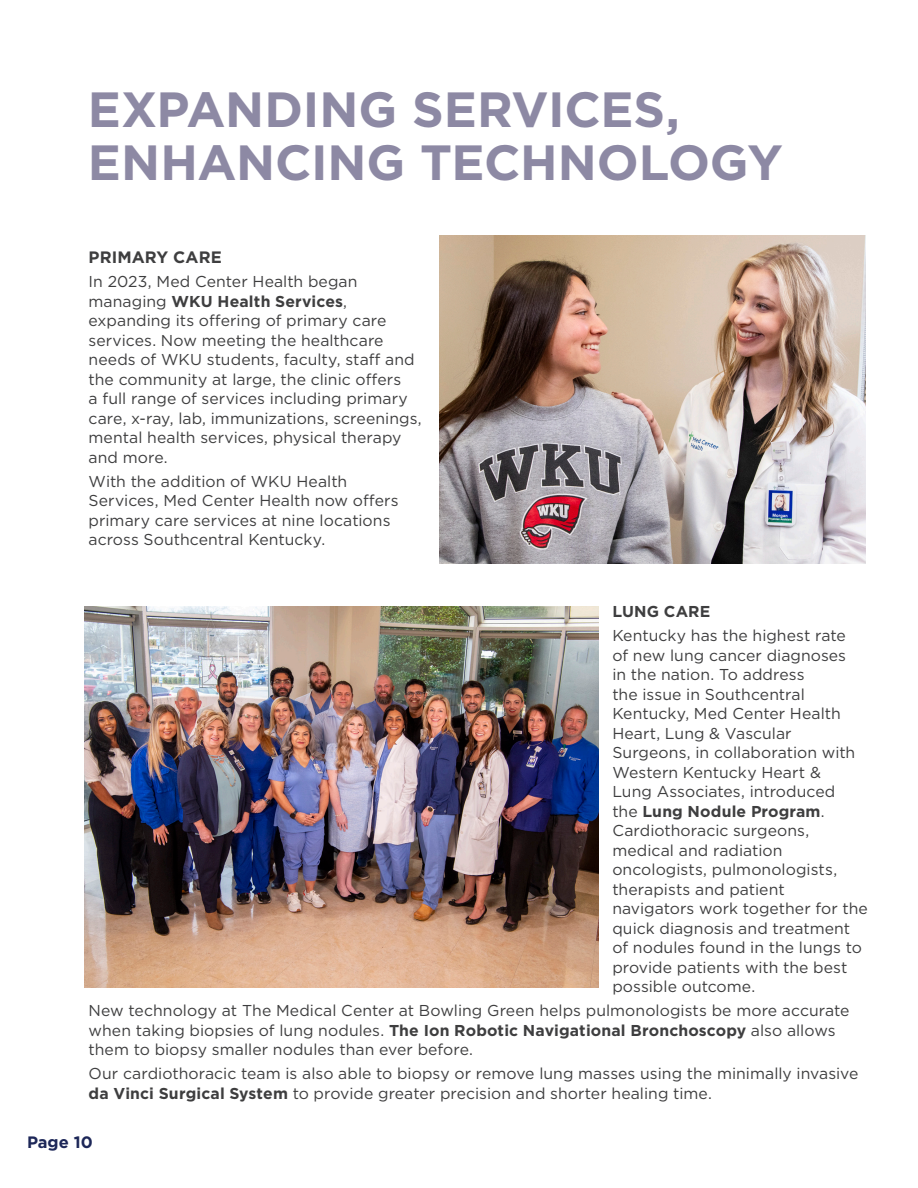
<style>
.page{position:relative;width:918px;height:1188px;background:#fff}
.page>*{position:absolute;margin:0;border:0;box-sizing:border-box;transform-origin:0 0}
.t1{font:700 49.5px "Gotham";letter-spacing:-.005em;color:#8d89a4}
.t2{font:700 16.5px "Gotham";letter-spacing:.005em;color:#3e3e3f}
.t3{font:15.75px/19.5px "Gotham";letter-spacing:.005em;color:#3e3e3f}
.t4{font:700 15.75px "Gotham";letter-spacing:.01em;color:#3e3e3f}
.s1{font-weight:700}
</style>
<div class="page">
<img style="left:440px;top:235px;width:425px;height:328px">
<img style="left:84px;top:606px;width:515px;height:381px">
<p class="t1" style="left:88px;top:77px;width:594px">EXPANDING SERVICES,</p>
<p class="t1" style="left:88px;top:129px;width:697px">ENHANCING TECHNOLOGY</p>
<p class="t2" style="left:89px;top:246px;width:135px">PRIMARY CARE</p>
<p class="t3" style="left:89px;top:272px;width:270px">In 2023, Med Center Health began</p>
<p class="t3" style="left:89px;top:291px;width:335px">managing <span class="s1">WKU Health Services</span>, expanding its offering of primary care services. Now meeting the healthcare needs of WKU students, faculty, staff and the community at large, the clinic offers<br>a full range of services including primary care, x-ray, lab, immunizations, screenings, mental health services, physical therapy and more.</p>
<p class="t3" style="left:89px;top:471px;width:260px">With the addition of WKU Health</p>
<p class="t3" style="left:89px;top:491px;width:312px">Services, Med Center Health now offers primary care services at nine locations across Southcentral Kentucky.</p>
<p class="t4" style="left:612px;top:601px;width:100px">LUNG CARE</p>
<p class="t3" style="left:612px;top:626px;width:235px">Kentucky has the highest rate</p>
<p class="t3" style="left:612px;top:645px;width:257px">of new lung cancer diagnoses<br>in the nation. To address<br>the issue in Southcentral<br>Kentucky, Med Center Health<br>Heart, Lung &amp; Vascular<br>Surgeons, in collaboration with<br>Western Kentucky Heart &amp;<br>Lung Associates, introduced<br>the <span class="s1">Lung Nodule Program</span>.<br>Cardiothoracic surgeons, medical and radiation oncologists, pulmonologists, therapists and patient navigators work together for the quick diagnosis and treatment of nodules found in the lungs to provide patients with the best possible outcome.</p>
<p class="t3" style="left:89px;top:1001px;width:763px">New technology at The Medical Center at Bowling Green helps pulmonologists be more accurate</p>
<p class="t3" style="left:89px;top:1020px;width:749px">when taking biopsies of lung nodules. <span class="s1">The Ion Robotic Navigational Bronchoscopy</span> also allows them to biopsy smaller nodules than ever before.</p>
<p class="t3" style="left:89px;top:1064px;width:771px">Our cardiothoracic team is also able to biopsy or remove lung masses using the minimally invasive <span class="s1">da Vinci Surgical System</span> to provide greater precision and shorter healing time.</p>
</div>
